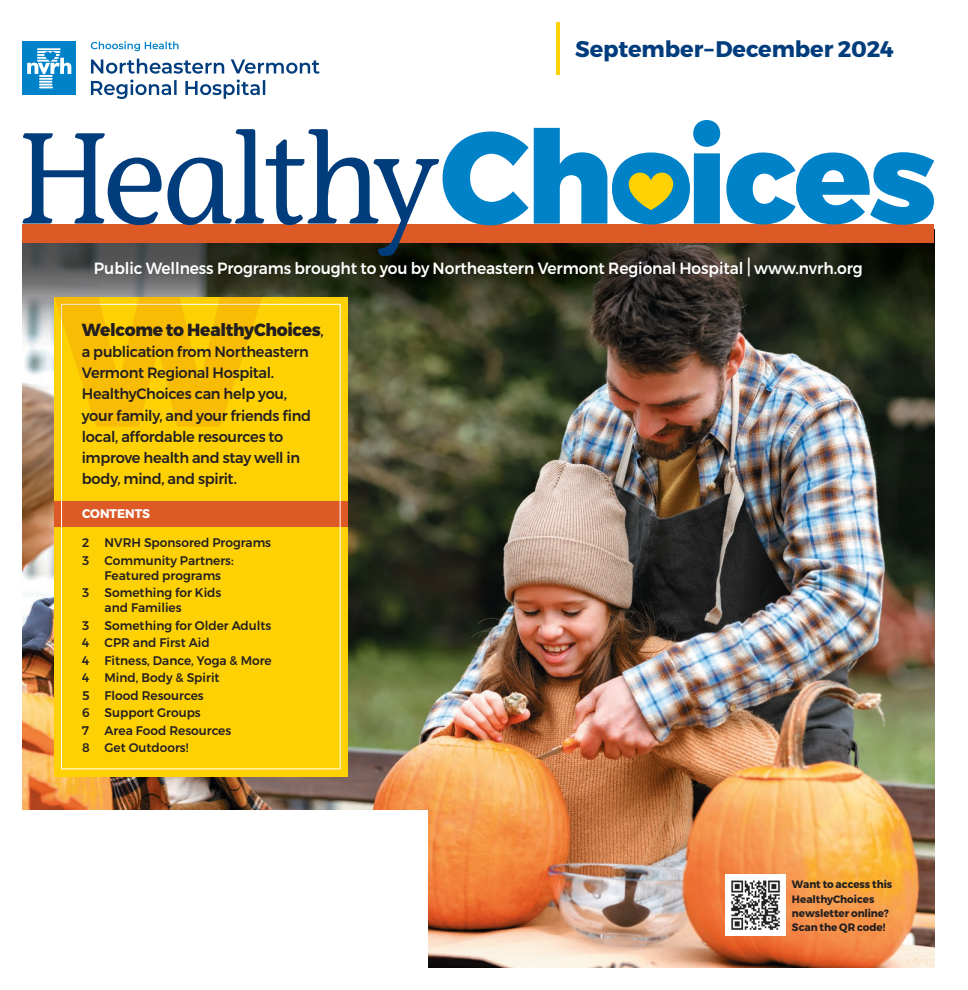
<style>
.page{position:relative;width:968px;height:990px;background:#fff}
.page>*{position:absolute;margin:0;border:0;box-sizing:border-box;transform-origin:0 0}
.Date_on_cover{font:700 22.5px "Montserrat";letter-spacing:-.005em;color:#013d7d}
.Intro_Text-Page_1{font:800 17.5px "Montserrat";letter-spacing:-.015em;color:#231f20}
.Header-P1{font:500 16.25px "Montserrat";letter-spacing:-.005em;color:#fff;scale:.95 1}
.Intro_Text-Page_1-2{font:500 15px/21.2px "Montserrat";letter-spacing:-.02em;color:#231f20}
.Table_of_Contents{font:500 12.5px/15px "Montserrat";color:#231f20}
.Table_of_Contents-2{font:700 12.5px "Montserrat";color:#fff}
.QR_Code_Blurb{font:700 10.75px/14.4px "Montserrat";letter-spacing:-.005em;color:#231f20}
.s1{font-size:20.25px}
.s2{font-weight:500;font-size:15px}
</style>
<div class="page">
<img style="left:22px;top:243px;width:912px;height:725px">
<hr style="left:556px;top:22px;width:4px;height:53px;background:#fed105">
<svg style="left:22px;top:42px;width:54px;height:53px;background:#379cd3"></svg>
<svg style="left:91px;top:80px;width:174px;height:19px"></svg>
<svg style="left:91px;top:59px;width:228px;height:15px"></svg>
<svg style="left:91px;top:41px;width:87px;height:10px"></svg>
<div style="left:22px;top:224px;width:912px;height:19px;background:#dd5a27"></div>
<img style="left:725px;top:875px;width:60px;height:60px">
<div style="left:54px;top:297px;width:293px;height:479px;background:#fed105"></div>
<div style="left:54px;top:502px;width:293px;height:25px;background:#dd5a27"></div>
<svg style="left:54px;top:297px;width:208px;height:130px"></svg>
<svg style="left:22px;top:129px;width:417px;height:127px"></svg>
<svg style="left:442px;top:120px;width:492px;height:105px"></svg>
<svg style="left:628px;top:173px;width:45px;height:37px;background:#b3b93e"></svg>
<div style="left:0;top:810px;width:428px;height:180px;background:#fff"></div>
<p class="Date_on_cover" style="left:575px;top:31px;width:320px">September–December 2024</p>
<p class="Header-P1" style="left:94px;top:256px;width:810px">Public Wellness Programs brought to you by Northeastern Vermont Regional Hospital <span class="s1">|</span> www.nvrh.org</p>
<p class="Intro_Text-Page_1" style="left:82px;top:315px;width:243px">Welcome to HealthyChoices<span class="s2">,</span></p>
<p class="Intro_Text-Page_1-2" style="left:82px;top:341px;width:231px">a publication from Northeastern<br>Vermont Regional Hospital.<br>HealthyChoices can help you, your family, and your friends find local, affordable resources to improve health and stay well in body, mind, and spirit.</p>
<p class="Table_of_Contents-2" style="left:82px;top:504px;width:69px">CONTENTS</p>
<p class="Table_of_Contents" style="left:82px;top:535px;width:190px">2 NVRH Sponsored Programs</p>
<p class="Table_of_Contents" style="left:105px;top:553px;width:131px;text-indent:-22px">3 Community Partners:<br>Featured programs</p>
<p class="Table_of_Contents" style="left:105px;top:585px;width:118px;text-indent:-22px">3 Something for Kids and Families</p>
<p class="Table_of_Contents" style="left:82px;top:618px;width:191px">3 Something for Older Adults</p>
<p class="Table_of_Contents" style="left:82px;top:635px;width:129px">4 CPR and First Aid</p>
<p class="Table_of_Contents" style="left:82px;top:653px;width:191px">4 Fitness, Dance, Yoga &amp; More</p>
<p class="Table_of_Contents" style="left:82px;top:670px;width:139px">4 Mind, Body &amp; Spirit</p>
<p class="Table_of_Contents" style="left:82px;top:688px;width:123px">5 Flood Resources</p>
<p class="Table_of_Contents" style="left:82px;top:705px;width:120px">6 Support Groups</p>
<p class="Table_of_Contents" style="left:82px;top:723px;width:151px">7 Area Food Resources</p>
<p class="Table_of_Contents" style="left:82px;top:740px;width:108px">8 Get Outdoors!</p>
<p class="QR_Code_Blurb" style="left:792px;top:877px;width:102px">Want to access this<br>HealthyChoices newsletter online?<br>Scan the QR code!</p>
</div>
